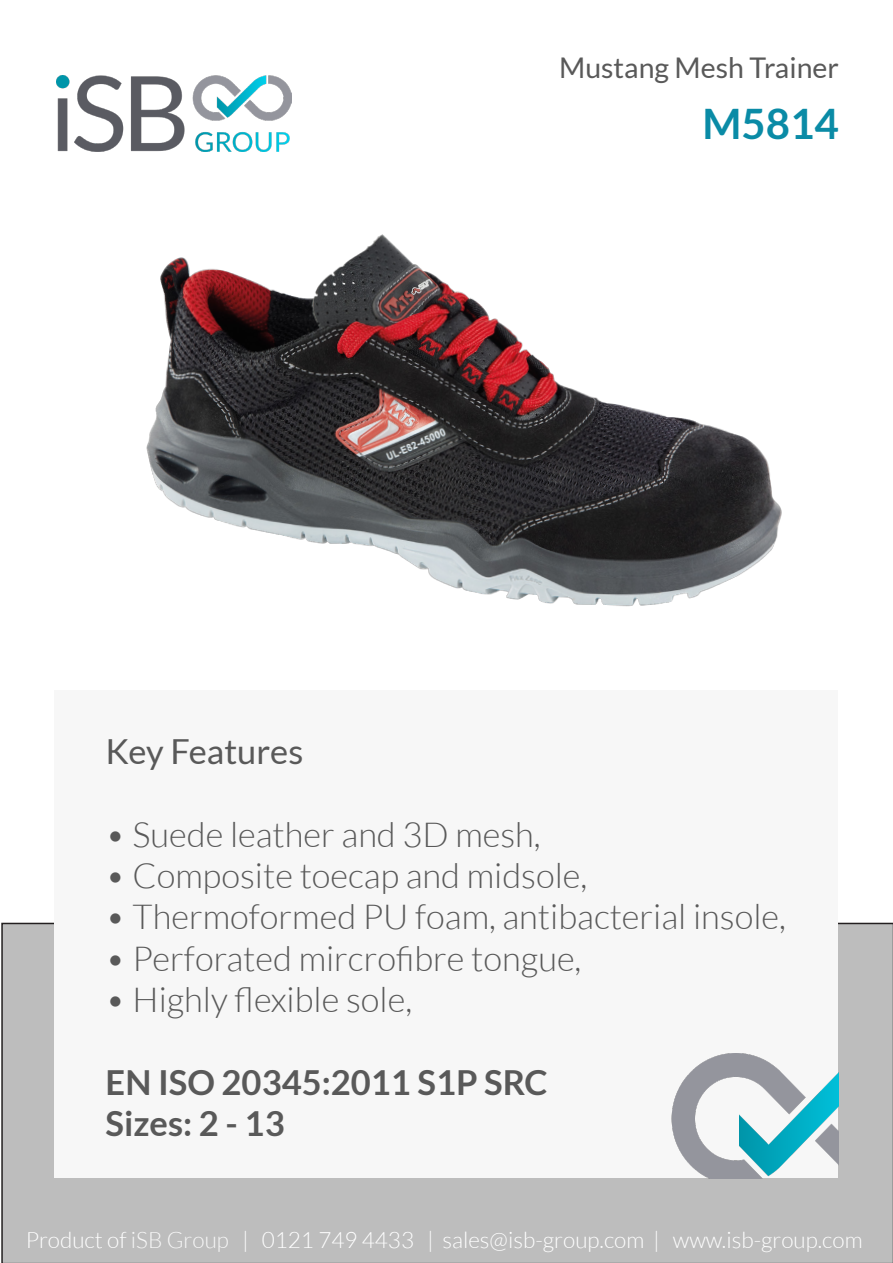
<style>
.page{position:relative;width:893px;height:1263px;background:#fff}
.page>*{position:absolute;margin:0;border:0;box-sizing:border-box;transform-origin:0 0}
.t1{font:700 42px "Lato";color:#0a8ba6}
.t2{font:300 34.5px "Lato";color:#595959}
.t3{font:700 34.5px "Lato";color:#595959}
.t4{font:34.5px "Lato";color:#595959}
.t5{font:28.5px "Lato";color:#595959}
.t6{font:300 22.5px "Lato";color:#fff}
.s1{color:#f7f7f7}
</style>
<div class="page">
<div style="left:1px;top:923px;width:892px;height:340px;background:#bdbdbd"></div>
<svg style="left:55px;top:923px;width:783px;height:255px"></svg>
<img style="left:672px;top:1053px;width:167px;height:125px">
<img style="left:146px;top:234px;width:636px;height:373px">
<img style="left:56px;top:75px;width:236px;height:77px">
<p class="t4" style="left:106px;top:732px;width:199px">Key Features</p>
<p class="t5" style="left:559px;top:52px;width:281px">Mustang Mesh Trainer</p>
<p class="t1" style="left:702px;top:99px;width:138px">M5814</p>
<p class="t2" style="left:106px;top:816px;width:437px">• Suede leather and 3D mesh,</p>
<p class="t2" style="left:106px;top:857px;width:483px">• Composite toecap and midsole,</p>
<p class="t2" style="left:106px;top:898px;width:682px">• Thermoformed PU foam, antibacterial insole,</p>
<p class="t2" style="left:106px;top:940px;width:477px">• Perforated mircrofibre tongue,</p>
<p class="t2" style="left:106px;top:981px;width:308px">• Highly flexible sole,</p>
<p class="t3" style="left:106px;top:1062px;width:444px">EN ISO 20345:2011 S1P SRC</p>
<p class="t3" style="left:106px;top:1104px;width:181px">Sizes: 2 - 13</p>
<p class="t6" style="left:26px;top:1228px;width:838px">Product of <span class="s1">iSB Group</span> | 0121 749 4433 | sales@isb-group.com | www.isb-group.com</p>
</div>
